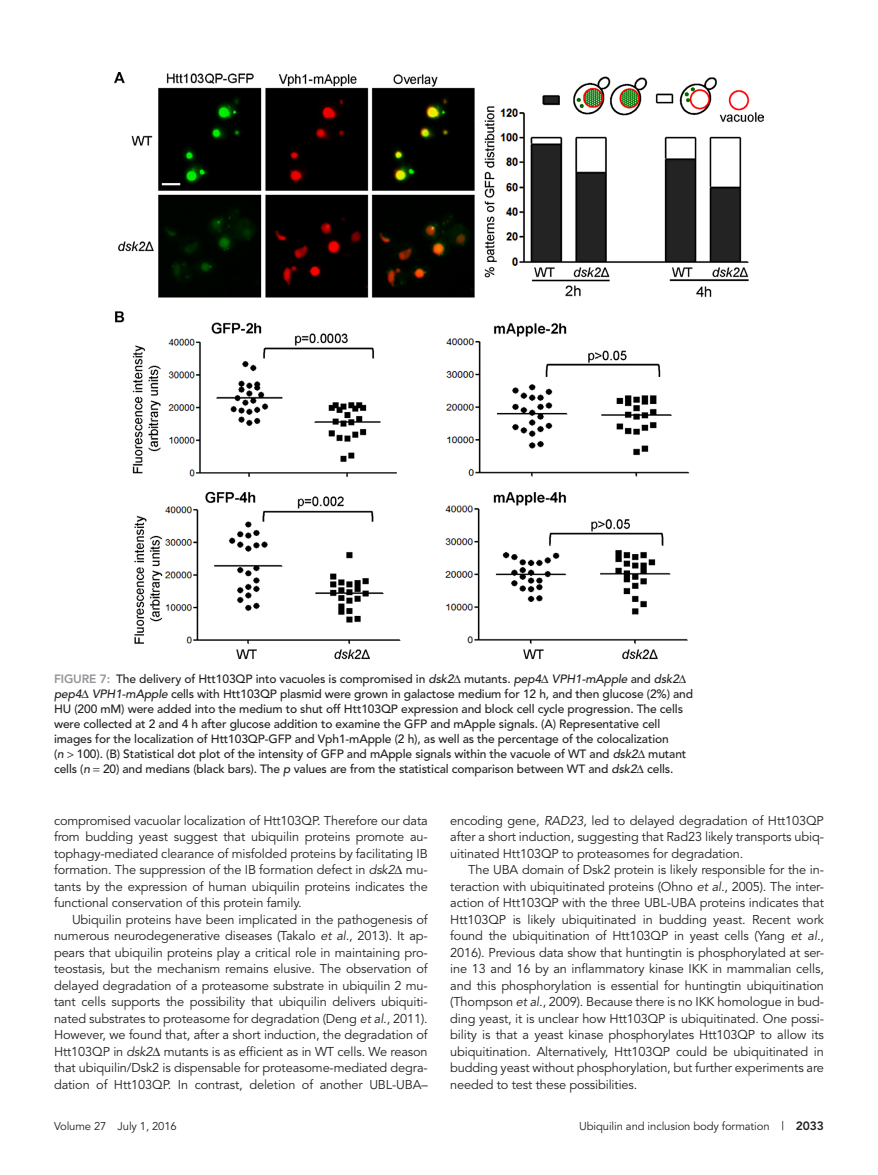
<style>
.page{position:relative;width:878px;height:1175px;background:#fff}
.page>*{position:absolute;margin:0;border:0;box-sizing:border-box;transform-origin:0 0}
.Para{font:12.75px/16.5px "Avenir";letter-spacing:-.01em;color:#231f20;text-align:justify}
.ParaFL{font:12.75px/16.5px "Avenir";letter-spacing:-.01em;color:#231f20;text-align:justify}
.FigCaption_35_5p{font:500 12px/15px "Avenir";letter-spacing:-.01em;color:#231f20}
.t1{font:11.25px "Avenir";letter-spacing:-.01em;color:#231f20}
.s1{font-weight:800;color:#939598}
.s2{font-style:italic}
.s3{font-size:12px}
.s4{font-weight:800;font-size:12px}
</style>
<div class="page">
<img style="left:115px;top:72px;width:648px;height:587px">
<p class="FigCaption_35_5p" style="left:54px;top:672px;width:640px"><span class="s1">FIGURE 7:</span> The delivery of Htt103QP into vacuoles is compromised in <span class="s2">dsk2</span> mutants. <span class="s2">pep4 VPH1-mApple</span> and <span class="s2">dsk2 pep4 VPH1-mApple</span> cells with Htt103QP plasmid were grown in galactose medium for 12 h, and then glucose (2%) and HU (200 mM) were added into the medium to shut off Htt103QP expression and block cell cycle progression. The cells were collected at 2 and 4 h after glucose addition to examine the GFP and mApple signals. (A) Representative cell images for the localization of Htt103QP-GFP and Vph1-mApple (2 h), as well as the percentage of the colocalization<br>(<span class="s2">n</span> 100). (B) Statistical dot plot of the intensity of GFP and mApple signals within the vacuole of WT and <span class="s2">dsk2</span> mutant cells (<span class="s2">n</span> 20) and medians (black bars). The <span class="s2">p</span> values are from the statistical comparison between WT and <span class="s2">dsk2</span> cells.</p>
<p class="ParaFL" style="left:54px;top:812px;width:375px">compromised vacuolar localization of Htt103QP. Therefore our data from budding yeast suggest that ubiquilin proteins promote au&shy;tophagy-mediated clearance of misfolded proteins by facilitating IB formation. The suppression of the IB formation defect in <span class="s2">dsk2</span> mu&shy;tants by the expression of human ubiquilin proteins indicates the functional conservation of this protein family.</p>
<p class="Para" style="left:54px;top:911px;width:375px;text-indent:18px">Ubiquilin proteins have been implicated in the pathogenesis of numerous neurodegenerative diseases (Takalo <span class="s2">et al.</span>, 2013). It ap&shy;pears that ubiquilin proteins play a critical role in maintaining pro&shy;teostasis, but the mechanism remains elusive. The observation of delayed degradation of a proteasome substrate in ubiquilin 2 mu&shy;tant cells supports the possibility that ubiquilin delivers ubiquiti&shy;nated substrates to proteasome for degradation (Deng <span class="s2">et al.</span>, 2011).<br>However, we found that, after a short induction, the degradation of Htt103QP in <span class="s2">dsk2</span> mutants is as efficient as in WT cells. We reason that ubiquilin/Dsk2 is dispensable for proteasome-mediated degra&shy;dation of Htt103QP. In contrast, deletion of another UBL-UBA–</p>
<p class="Para" style="left:450px;top:812px;width:375px">encoding gene, <span class="s2">RAD23</span>, led to delayed degradation of Htt103QP after a short induction, suggesting that Rad23 likely transports ubiq&shy;uitinated Htt103QP to proteasomes for degradation.</p>
<p class="Para" style="left:450px;top:861px;width:375px;text-indent:18px">The UBA domain of Dsk2 protein is likely responsible for the in&shy;teraction with ubiquitinated proteins (Ohno <span class="s2">et al.</span>, 2005). The inter&shy;action of Htt103QP with the three UBL-UBA proteins indicates that Htt103QP is likely ubiquitinated in budding yeast. Recent work found the ubiquitination of Htt103QP in yeast cells (Yang <span class="s2">et al.</span>, 2016). Previous data show that huntingtin is phosphorylated at ser&shy;ine 13 and 16 by an inflammatory kinase IKK in mammalian cells, and this phosphorylation is essential for huntingtin ubiquitination (Thompson <span class="s2">et al.</span>, 2009). Because there is no IKK homologue in bud&shy;ding yeast, it is unclear how Htt103QP is ubiquitinated. One possi&shy;bility is that a yeast kinase phosphorylates Htt103QP to allow its ubiquitination. Alternatively, Htt103QP could be ubiquitinated in budding yeast without phosphorylation, but further experiments are needed to test these possibilities.</p>
<p class="t1" style="left:54px;top:1119px;width:124px">Volume 27 July 1, 2016</p>
<p class="t1" style="left:579px;top:1119px;width:246px">Ubiquilin and inclusion body formation <span class="s3">|</span> <span class="s4">2033</span></p>
</div>
